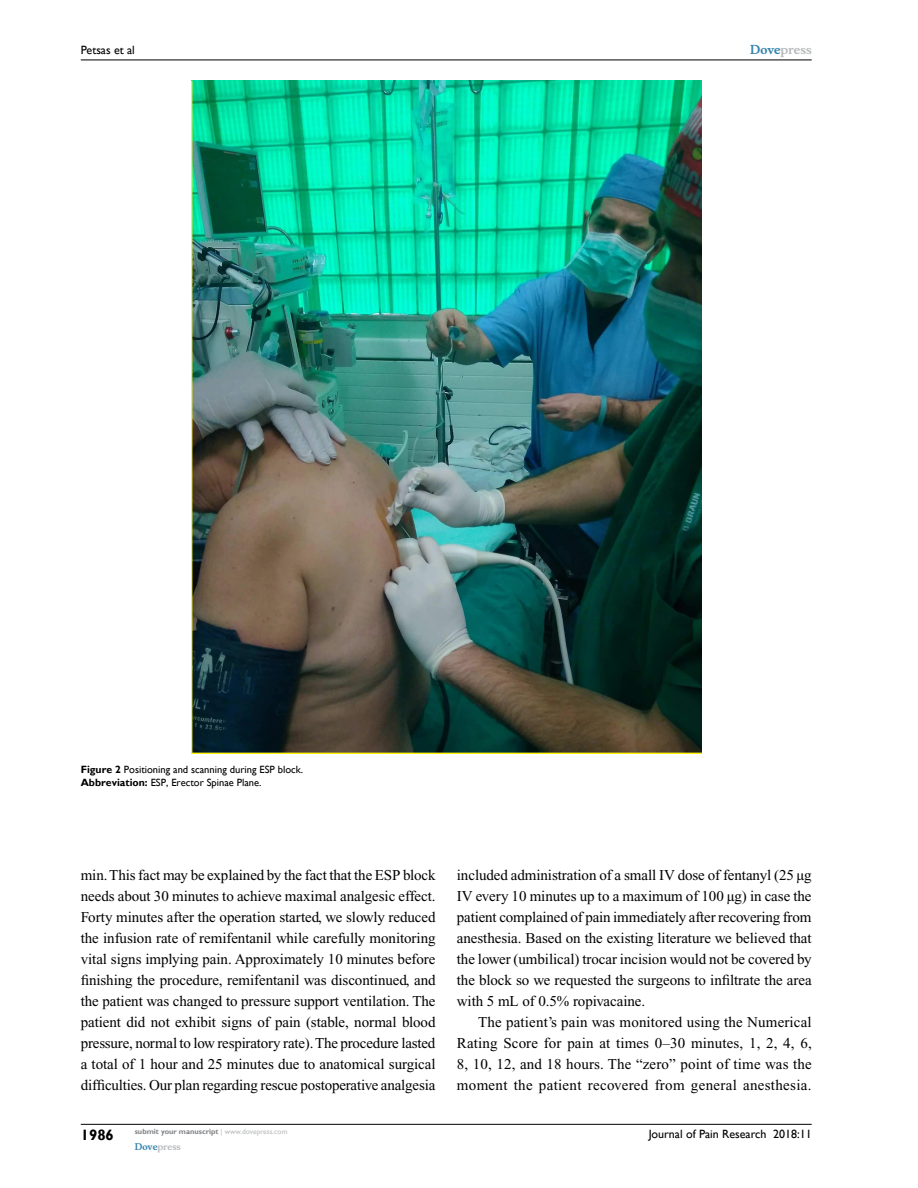
<style>
.page{position:relative;width:918px;height:1188px;background:#fff}
.page>*{position:absolute;margin:0;border:0;box-sizing:border-box;transform-origin:0 0}
.t1{font:15px/21px "Times New Roman";letter-spacing:-.005em;color:#000;text-align:justify}
.t2{font:700 15px "Gill Sans";color:#000}
.t3{font:12px "Gill Sans";color:#000}
.t4{font:700 12px "Musee";color:#b8babc}
.t5{font:10.5px/13.5px "Gill Sans";color:#000}
.t6{font:700 9px "Musee";color:#b8babc}
.t7{font:700 7.5px "Gill Sans";color:#808285}
.s1{font-weight:700}
.s2{color:#3785ad}
.s3{font-weight:400;color:#b8babc}
</style>
<div class="page">
<hr style="left:81px;top:1124px;width:731px;height:1px;background:#000">
<hr style="left:81px;top:60px;width:731px;height:1px;background:#000">
<img style="left:191px;top:81px;width:510px;height:673px">
<p class="t3" style="left:81px;top:43px;width:56px">Petsas et al</p>
<p class="t5" style="left:81px;top:763px;width:224px"><span class="s1">Figure 2</span> Positioning and scanning during ESP block.<br><span class="s1">Abbreviation:</span> ESP, Erector Spinae Plane.</p>
<p class="t4" style="left:750px;top:43px;width:63px"><span class="s2">Dove</span>press</p>
<p class="t1" style="left:81px;top:865px;width:356px">min. This fact may be explained by the fact that the ESP block needs about 30 minutes to achieve maximal analgesic effect.<br>Forty minutes after the operation started, we slowly reduced the infusion rate of remifentanil while carefully monitoring vital signs implying pain. Approximately 10 minutes before finishing the procedure, remifentanil was discontinued, and the patient was changed to pressure support ventilation. The patient did not exhibit signs of pain (stable, normal blood pressure, normal to low respiratory rate). The procedure lasted a total of 1 hour and 25 minutes due to anatomical surgical difficulties. Our plan regarding rescue postoperative analgesia</p>
<p class="t1" style="left:457px;top:865px;width:356px">included administration of a small IV dose of fentanyl (25 μg IV every 10 minutes up to a maximum of 100 μg) in case the patient complained of pain immediately after recovering from anesthesia. Based on the existing literature we believed that the lower (umbilical) trocar incision would not be covered by the block so we requested the surgeons to infiltrate the area with 5 mL of 0.5% ropivacaine.</p>
<p class="t1" style="left:457px;top:1012px;width:356px;text-indent:21px">The patient’s pain was monitored using the Numerical Rating Score for pain at times 0–30 minutes, 1, 2, 4, 6, 8, 10, 12, and 18 hours. The “zero” point of time was the moment the patient recovered from general anesthesia.</p>
<p class="t2" style="left:81px;top:1126px;width:35px">1986</p>
<p class="t7" style="left:135px;top:1127px;width:154px">submit your manuscript <span class="s3">| www.dovepress.com</span></p>
<p class="t6" style="left:135px;top:1141px;width:48px"><span class="s2">Dove</span>press</p>
<p class="t3" style="left:649px;top:1127px;width:164px">Journal of Pain Research 2018:11</p>
</div>
